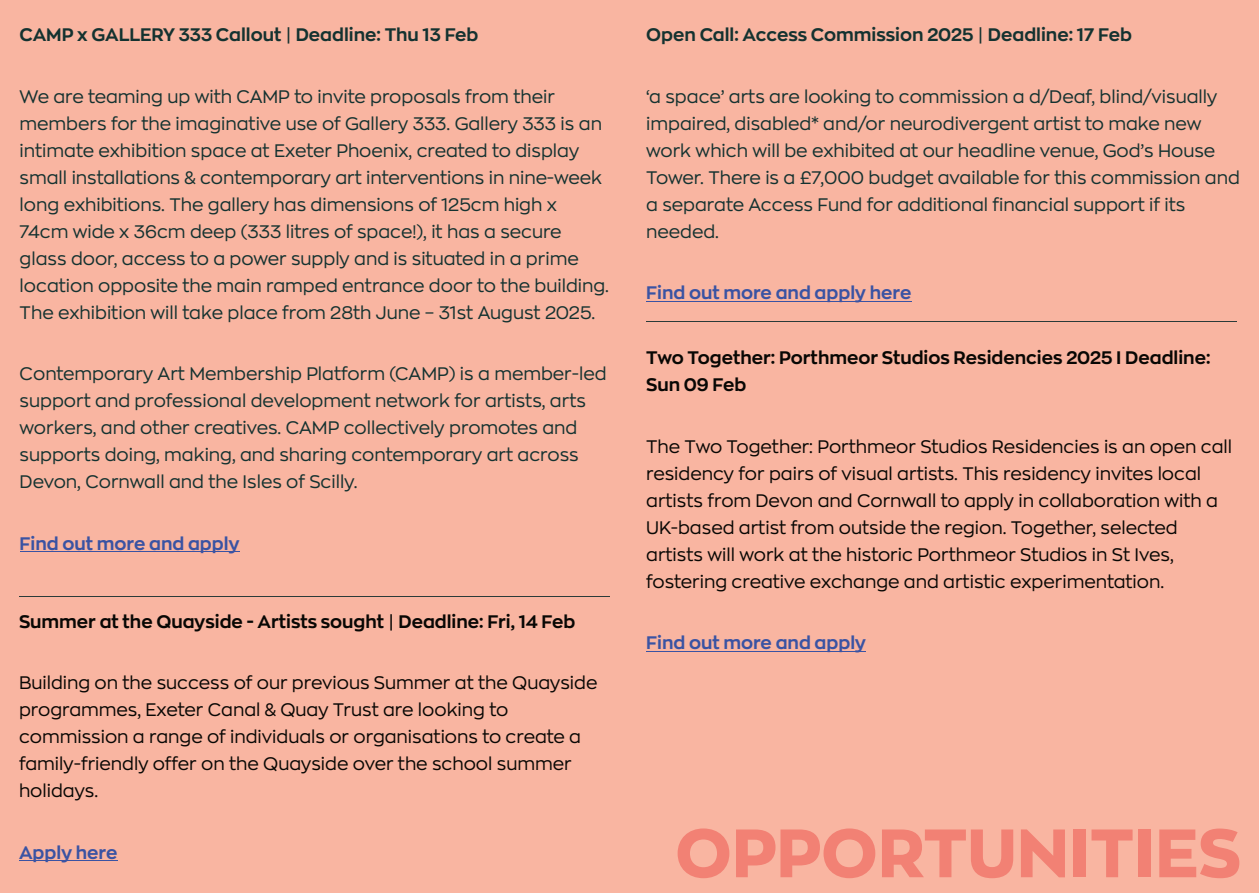
<style>
.page{position:relative;width:1259px;height:893px;background:#f9b5a1}
.page>*{position:absolute;margin:0;border:0;box-sizing:border-box;transform-origin:0 0}
.t1{font:67.2px "Zona Pro Extra Bold Demo";color:#f28174}
.t2{font:18px/27px "Zona Pro";color:#143230}
.t3{font:18px/27px "Zona Pro";color:#080704}
.t4{font:700 18px/27px "Zona Pro";color:#080704}
.t5{font:700 18px "Zona Pro";color:#143230}
.t6{font:700 18px "Zona Pro";color:#3a53a3}
.s1{font-family:"Lucida Grande"}
</style>
<div class="page">
<hr style="left:20px;top:551px;width:219px;height:1px;background:#3a53a3">
<hr style="left:646px;top:321px;width:590px;height:1px;background:#2b3b39">
<hr style="left:20px;top:596px;width:590px;height:1px;background:#2b3b39">
<hr style="left:646px;top:651px;width:220px;height:1px;background:#3a53a3">
<hr style="left:646px;top:301px;width:265px;height:1px;background:#3a53a3">
<hr style="left:19px;top:860px;width:98px;height:1px;background:#3a53a3">
<p class="t5" style="left:20px;top:26px;width:460px">CAMP x GALLERY 333 Callout <span class="s1">|</span> Deadline: Thu 13 Feb</p>
<p class="t2" style="left:20px;top:83px;width:591px">We are teaming up with CAMP to invite proposals from their members for the imaginative use of Gallery 333. Gallery 333 is an intimate exhibition space at Exeter Phoenix, created to display small installations &amp; contemporary art interventions in nine-week long exhibitions. The gallery has dimensions of 125cm high x 74cm wide x 36cm deep (333 litres of space!), it has a secure glass door, access to a power supply and is situated in a prime location opposite the main ramped entrance door to the building.<br>The exhibition will take place from 28th June – 31st August 2025.</p>
<p class="t2" style="left:20px;top:361px;width:588px">Contemporary Art Membership Platform (CAMP) is a member-led support and professional development network for artists, arts workers, and other creatives. CAMP collectively promotes and supports doing, making, and sharing contemporary art across Devon, Cornwall and the Isles of Scilly.</p>
<p class="t6" style="left:20px;top:535px;width:221px">Find out more and apply</p>
<p class="t4" style="left:19px;top:609px;width:558px">Summer at the Quayside - Artists sought <span class="s1">|</span> Deadline: Fri, 14 Feb</p>
<p class="t3" style="left:19px;top:670px;width:580px">Building on the success of our previous Summer at the Quayside programmes, Exeter Canal &amp; Quay Trust are looking to commission a range of individuals or organisations to create a family-friendly offer on the Quayside over the school summer holidays.</p>
<p class="t6" style="left:19px;top:844px;width:100px">Apply here</p>
<p class="t5" style="left:646px;top:26px;width:487px">Open Call: Access Commission 2025 <span class="s1">|</span> Deadline: 17 Feb</p>
<p class="t2" style="left:646px;top:83px;width:595px">‘a space’ arts are looking to commission a d/Deaf, blind/visually impaired, disabled* and/or neurodivergent artist to make new work which will be exhibited at our headline venue, God’s House Tower. There is a £7,000 budget available for this commission and a separate Access Fund for additional financial support if its needed.</p>
<p class="t6" style="left:646px;top:284px;width:267px">Find out more and apply here</p>
<p class="t4" style="left:646px;top:345px;width:566px">Two Together: Porthmeor Studios Residencies 2025 I Deadline:<br>Sun 09 Feb</p>
<p class="t3" style="left:646px;top:433px;width:587px">The Two Together: Porthmeor Studios Residencies is an open call residency for pairs of visual artists. This residency invites local artists from Devon and Cornwall to apply in collaboration with a UK-based artist from outside the region. Together, selected artists will work at the historic Porthmeor Studios in St Ives, fostering creative exchange and artistic experimentation.</p>
<p class="t6" style="left:646px;top:634px;width:221px">Find out more and apply</p>
<h1 class="t1" style="left:675px;top:822px;width:567px">OPPORTUNITIES</h1>
</div>
